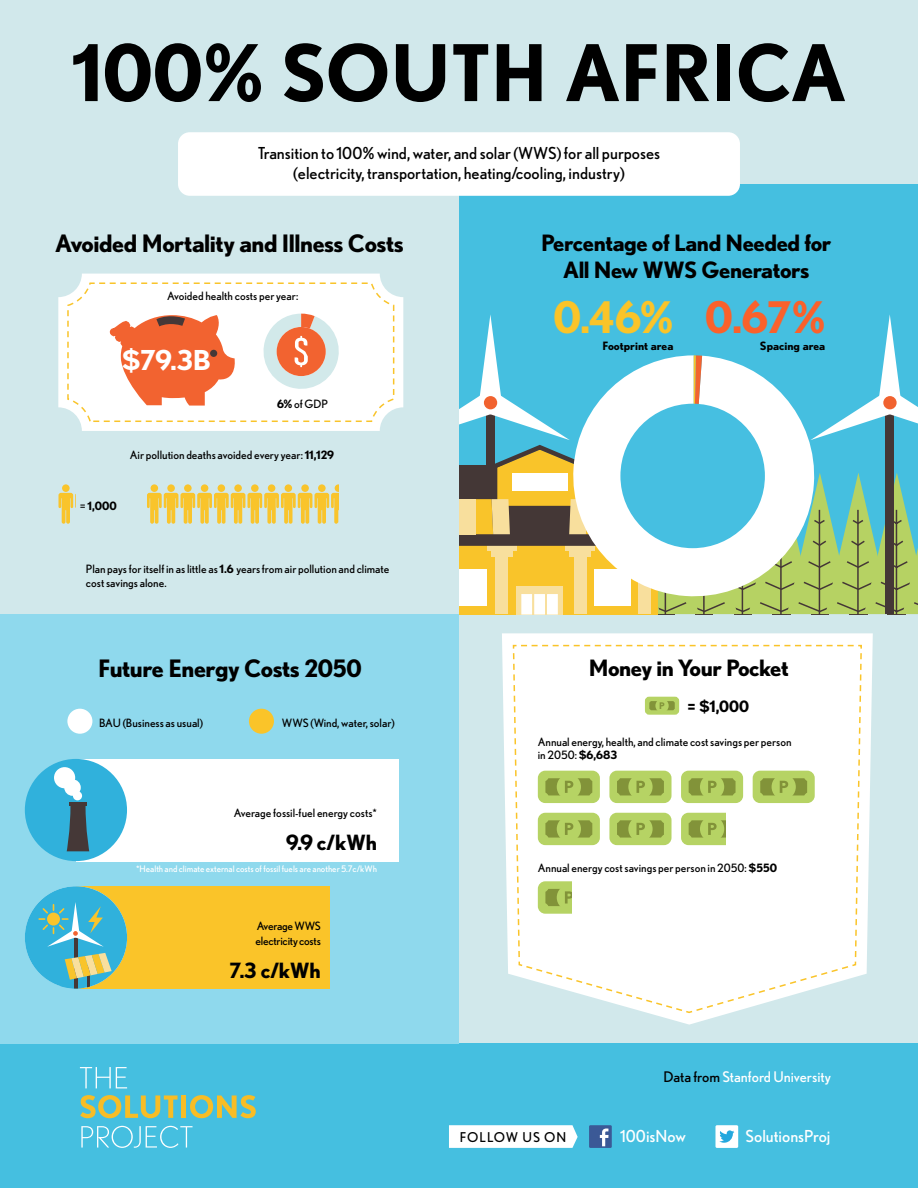
<style>
.page{position:relative;width:918px;height:1188px;background:#fff}
.page>*{position:absolute;margin:0;border:0;box-sizing:border-box;transform-origin:0 0}
.t1{font:700 78px "Nobel";color:#000}
.t2{font:700 43.5px "Nobel";color:#fa612b}
.t3{font:700 43.5px "Nobel";color:#fac429}
.t4{font:700 27.45px "Nobel";color:#fff}
.t5{font:700 24px "Nobel";letter-spacing:-.02em;color:#000}
.t6{font:700 22.5px/27px "Nobel";letter-spacing:-.02em;color:#000;text-align:center}
.t7{font:700 21px "Nobel";letter-spacing:-.02em;color:#000}
.t8{font:16.5px/19.8px "Nobel";color:#000;text-align:center}
.t9{font:16.5px "Nobel";color:#fff}
.t10{font:700 15.6px "Nobel";color:#000}
.t11{font:14.7px "Nobel";color:#fff}
.t12{font:13.5px "Nobel";letter-spacing:.08em;color:#000}
.t13{font:11.55px/13.8px "Nobel";color:#000}
.t14{font:700 11.55px "Nobel";color:#000}
.t15{font:11.55px/15px "Nobel";letter-spacing:-.02em;color:#000}
.t16{font:700 9.15px "Nobel";color:#829339}
.t17{font:9px "Nobel";color:#fff}
.s1{font-weight:700}
.s2{font-weight:400}
.s3{color:#000}
</style>
<div class="page">
<div style="left:0;top:0;width:918px;height:1043px;background:#d1e8eb"></div>
<div style="left:0;top:1043px;width:918px;height:145px;background:#45bfe0"></div>
<svg style="left:80px;top:1067px;width:47px;height:21px"></svg>
<svg style="left:80px;top:1095px;width:98px;height:23px"></svg>
<div style="left:181px;top:1095px;width:5px;height:23px;background:#f7bd26"></div>
<svg style="left:190px;top:1095px;width:66px;height:23px"></svg>
<svg style="left:81px;top:1126px;width:112px;height:22px"></svg>
<svg style="left:449px;top:1125px;width:129px;height:23px"></svg>
<div style="left:589px;top:1125px;width:23px;height:23px;background:#3b5996"></div>
<svg style="left:600px;top:1129px;width:9px;height:17px"></svg>
<div style="left:716px;top:1125px;width:22px;height:23px;background:#fff;border-radius:2px"></div>
<svg style="left:719px;top:1130px;width:15px;height:13px"></svg>
<div style="left:0;top:614px;width:459px;height:429px;background:#8fd9ed"></div>
<div style="left:67px;top:709px;width:25px;height:25px;background:#fff;border-radius:50%"></div>
<div style="left:249px;top:709px;width:25px;height:25px;background:#fac429;border-radius:50%"></div>
<svg style="left:502px;top:633px;width:371px;height:392px;fill:#fff"></svg>
<div style="left:58px;top:274px;width:345px;height:157px;background:#fff;border-radius:24px"></div>
<div style="left:67px;top:282px;width:327px;height:140px;border:2px dashed #f9c42b;border-radius:22px"></div>
<svg style="left:109px;top:315px;width:126px;height:91px"></svg>
<svg style="left:264px;top:314px;width:75px;height:75px"></svg>
<svg style="left:147px;top:484px;width:191px;height:40px"></svg>
<svg style="left:58px;top:493px;width:15px;height:31px"></svg>
<div style="left:62px;top:484px;width:8px;height:8px;background:#f9c42b;border-radius:50%"></div>
<div style="left:76px;top:759px;width:323px;height:102px;background:#fff"></div>
<div style="left:25px;top:759px;width:102px;height:102px;background:#30b1dc;border-radius:50%"></div>
<svg style="left:67px;top:805px;width:22px;height:46px"></svg>
<hr style="left:69px;top:802px;width:18px;height:3px;background:#453837">
<div style="left:54px;top:767px;width:21px;height:21px;background:#fff;border-radius:50%"></div>
<div style="left:64px;top:779px;width:17px;height:17px;background:#fff;border-radius:50%"></div>
<div style="left:73px;top:791px;width:9px;height:9px;background:#fff;border-radius:50%"></div>
<div style="left:76px;top:886px;width:254px;height:102px;background:#fac429"></div>
<div style="left:459px;top:185px;width:459px;height:429px;background:#45bfe0"></div>
<div style="left:178px;top:132px;width:562px;height:64px;background:#fff;border-radius:12px"></div>
<svg style="left:459px;top:315px;width:459px;height:299px"></svg>
<div style="left:620px;top:404px;width:145px;height:144px;background:#46bfe1;border-radius:50%"></div>
<div style="left:25px;top:886px;width:102px;height:103px;background:#30b1dc;border-radius:50%"></div>
<hr style="left:74px;top:926px;width:3px;height:63px;background:#453837">
<svg style="left:42px;top:953px;width:70px;height:36px"></svg>
<svg style="left:38px;top:902px;width:66px;height:45px"></svg>
<svg style="left:512px;top:645px;width:351px;height:368px"></svg>
<h1 class="t1" style="left:72px;top:26px;width:776px">100% SOUTH AFRICA</h1>
<h3 class="t8" style="left:258px;top:143px;width:404px">Transition to 100% wind, water, and solar (WWS) for all purposes (electricity, transportation, heating/cooling, industry)</h3>
<h3 class="t5" style="left:55px;top:229px;width:350px">Avoided Mortality and Illness Costs</h3>
<h3 class="t6" style="left:541px;top:229px;width:292px">Percentage of Land Needed for<br>All New WWS Generators</h3>
<p class="t13" style="left:167px;top:289px;width:133px">Avoided health costs per year:</p>
<h3 class="t4" style="left:122px;top:344px;width:91px">$79.3B</h3>
<p class="t13" style="left:277px;top:397px;width:53px"><span class="s1">6%</span> of GDP</p>
<p class="t13" style="left:130px;top:448px;width:206px">Air pollution deaths avoided every year: <span class="s1">11,129</span></p>
<p class="t14" style="left:80px;top:499px;width:38px"><span class="s2">=</span> 1,000</p>
<p class="t13" style="left:86px;top:562px;width:305px">Plan pays for itself in as little as <span class="s1">1.6</span> years from air pollution and climate cost savings alone.</p>
<h2 class="t3" style="left:553px;top:291px;width:121px">0.46%</h2>
<p class="t14" style="left:602px;top:339px;width:73px">Footprint area</p>
<h2 class="t2" style="left:705px;top:291px;width:122px">0.67%</h2>
<p class="t14" style="left:760px;top:339px;width:67px">Spacing area</p>
<h3 class="t5" style="left:98px;top:654px;width:265px">Future Energy Costs 2050</h3>
<h3 class="t6" style="left:589px;top:654px;width:202px">Money in Your Pocket</h3>
<p class="t13" style="left:99px;top:716px;width:105px">BAU (Business as usual)</p>
<p class="t13" style="left:282px;top:716px;width:114px">WWS (Wind, water, solar)</p>
<p class="t13" style="left:234px;top:806px;width:145px">Average fossil-fuel energy costs*</p>
<h3 class="t7" style="left:286px;top:830px;width:92px">9.9 c/kWh</h3>
<p class="t17" style="left:136px;top:863px;width:242px">*Health and climate external costs of fossil fuels are another 5.7c/kWh</p>
<p class="t15" style="left:255px;top:918px;width:67px">Average WWS electricity costs</p>
<h3 class="t7" style="left:229px;top:958px;width:93px">7.3 c/kWh</h3>
<p class="t16" style="left:659px;top:700px;width:7px">P</p>
<h3 class="t10" style="left:687px;top:697px;width:64px">= $1,000</h3>
<p class="t13" style="left:538px;top:735px;width:255px">Annual energy, health, and climate cost savings per person in 2050: <span class="s1">$6,683</span></p>
<p class="t13" style="left:538px;top:861px;width:241px">Annual energy cost savings per person in 2050: <span class="s1">$550</span></p>
<p class="t11" style="left:664px;top:1068px;width:169px"><span class="s3">Data from</span> Stanford University</p>
<p class="t12" style="left:460px;top:1129px;width:108px">FOLLOW US ON</p>
<h3 class="t9" style="left:620px;top:1126px;width:67px">100isNow</h3>
<h3 class="t9" style="left:746px;top:1126px;width:86px">SolutionsProj</h3>
</div>
